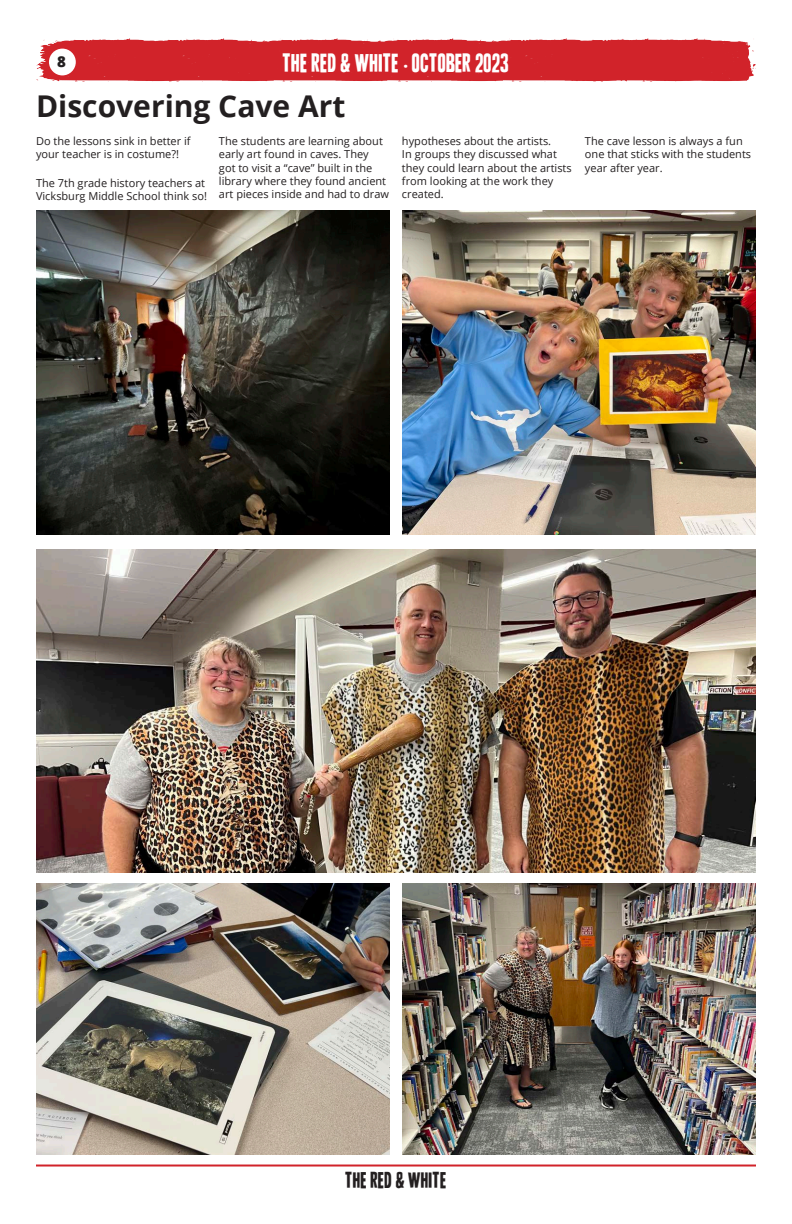
<style>
.page{position:relative;width:792px;height:1224px;background:#fff}
.page>*{position:absolute;margin:0;border:0;box-sizing:border-box;transform-origin:0 0}
.t1{font:700 30px "Open Sans";color:#231f20}
.t2{font:23px "Vivela Rivoluzione Vivela Rivoluz";color:#fff}
.t3{font:20px "Vivela Rivoluzione Vivela Rivoluz";color:#231f20}
.t4{font:800 15px "Open Sans";color:#231f20}
.t5{font:11px/13.2px "Open Sans";color:#231f20}
.s1{font-family:"Open Sans";font-weight:800;font-size:16px}
</style>
<div class="page">
<hr style="left:36px;top:1165px;width:720px;height:2px;background:#d1232a">
<img style="left:36px;top:38px;width:720px;height:44px">
<div style="left:49px;top:49px;width:27px;height:26px;background:#fff;border-radius:50%"></div>
<img style="left:36px;top:210px;width:354px;height:324px">
<img style="left:402px;top:210px;width:354px;height:324px">
<img style="left:36px;top:549px;width:720px;height:324px">
<img style="left:36px;top:883px;width:354px;height:272px">
<img style="left:402px;top:883px;width:354px;height:272px">
<h3 class="t4" style="left:57px;top:50px;width:10px">8</h3>
<h2 class="t2" style="left:283px;top:53px;width:228px">THE RED &amp; WHITE <span class="s1">·</span> OCTOBER 2023</h2>
<p class="t1" style="left:36px;top:85px;width:311px">Discovering Cave Art</p>
<p class="t5" style="left:36px;top:134px;width:156px">Do the lessons sink in better if your teacher is in costume?!</p>
<p class="t5" style="left:36px;top:176px;width:172px">The 7th grade history teachers at<br>Vicksburg Middle School think so!</p>
<p class="t5" style="left:219px;top:134px;width:172px">The students are learning about early art found in caves. They<br>got to visit a “cave” built in the library where they found ancient art pieces inside and had to draw</p>
<p class="t5" style="left:402px;top:134px;width:171px">hypotheses about the artists.<br>In groups they discussed what they could learn about the artists from looking at the work they created.</p>
<p class="t5" style="left:585px;top:134px;width:168px">The cave lesson is always a fun one that sticks with the students year after year.</p>
<h3 class="t3" style="left:345px;top:1171px;width:103px">THE RED &amp; WHITE</h3>
</div>
